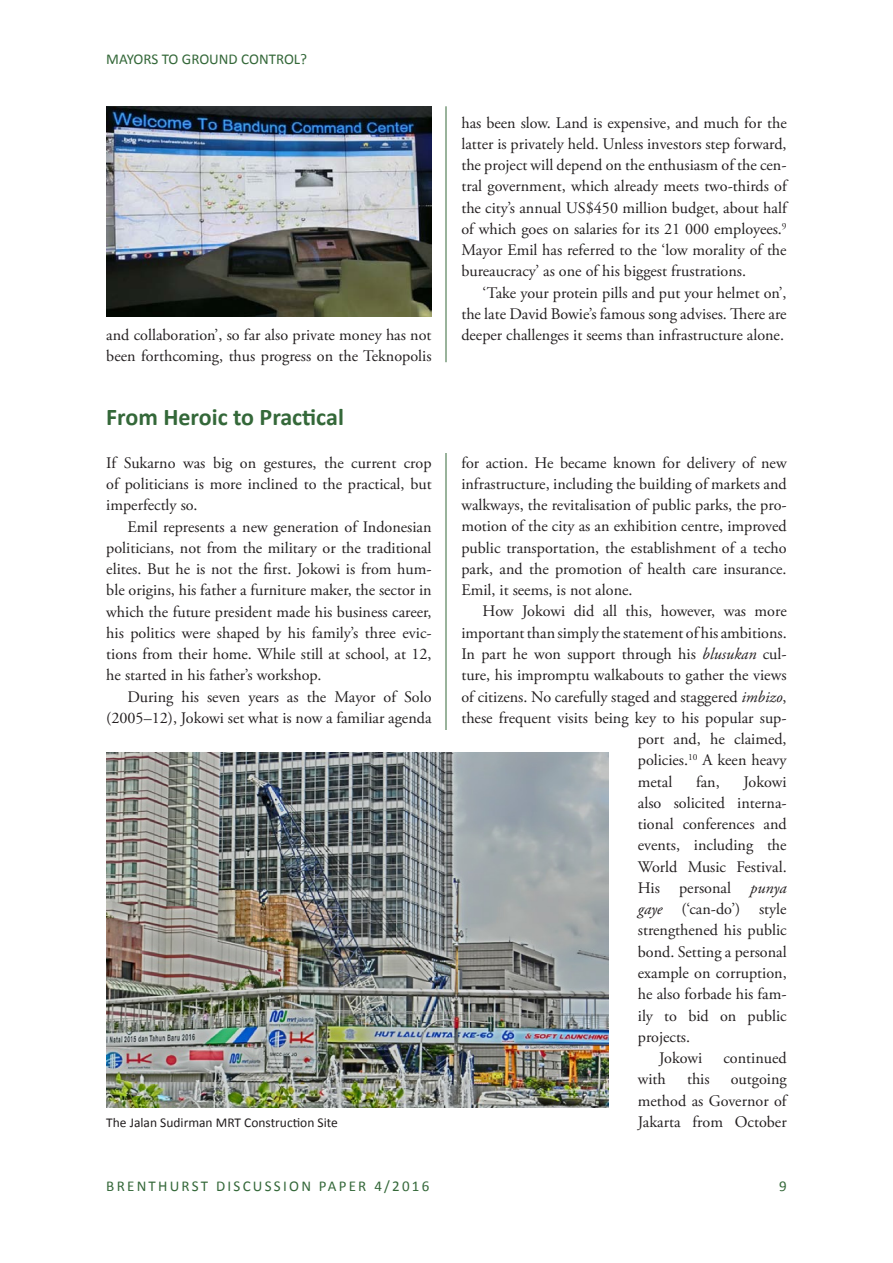
<style>
.page{position:relative;width:893px;height:1263px;background:#fff}
.page>*{position:absolute;margin:0;border:0;box-sizing:border-box;transform-origin:0 0}
.Body_Subhead_1{font:700 24px "Calibri";color:#346839}
.Body_Text{font:16.2px/21.3px "Adobe Garamond Pro";color:#231f20;text-align:justify}
.Body_First{font:16.2px/21.3px "Adobe Garamond Pro";color:#231f20;text-align:justify}
.t1{font:15px "Calibri";letter-spacing:.15em;color:#346839}
.t2{font:15px "Calibri";color:#346839}
.Body_Caption{font:13.5px "Calibri";color:#231f20}
.s1{font-style:italic}
</style>
<div class="page">
<hr style="left:445px;top:106px;width:1px;height:1021px;background:#346839">
<div style="left:106px;top:730px;width:532px;height:398px;background:#fff"></div>
<div style="left:106px;top:373px;width:681px;height:79px;background:#fff"></div>
<div style="left:438px;top:362px;width:17px;height:12px;background:#fff"></div>
<img style="left:106px;top:753px;width:502px;height:354px">
<img style="left:106px;top:106px;width:326px;height:211px">
<p class="t2" style="left:106px;top:49px;width:202px">MAYORS TO GROUND CONTROL?</p>
<p class="Body_Text" style="left:106px;top:325px;width:327px">and collaboration’, so far also private money has not been forthcoming, thus progress on the Teknopolis</p>
<p class="Body_Subhead_1" style="left:106px;top:402px;width:239px">From Heroic to Practical</p>
<p class="Body_First" style="left:106px;top:453px;width:327px">If Sukarno was big on gestures, the current crop of politicians is more inclined to the practical, but imperfectly so.</p>
<p class="Body_Text" style="left:106px;top:516px;width:327px;text-indent:21px">Emil represents a new generation of Indonesian politicians, not from the military or the traditional elites. But he is not the first. Jokowi is from hum&shy;ble origins, his father a furniture maker, the sector in which the future president made his business career, his politics were shaped by his family’s three evic&shy;tions from their home. While still at school, at 12, he started in his father’s workshop.</p>
<p class="Body_Text" style="left:106px;top:686px;width:327px;text-align:right">During his seven years as the Mayor of Solo (2005–12), Jokowi set what is now a familiar agenda</p>
<p class="Body_Caption" style="left:106px;top:1114px;width:233px">The Jalan Sudirman MRT Construction Site</p>
<p class="Body_Text" style="left:461px;top:112px;width:327px">has been slow. Land is expensive, and much for the latter is privately held. Unless investors step forward, the project will depend on the enthusiasm of the cen&shy;tral government, which already meets two-thirds of the city’s annual US$450 million budget, about half of which goes on salaries for its 21 000 employees.<sup>9<br></sup>Mayor Emil has referred to the ‘low morality of the bureaucracy’ as one of his biggest frustrations.</p>
<p class="Body_Text" style="left:461px;top:282px;width:327px;text-indent:21px">‘Take your protein pills and put your helmet on’, the late David Bowie’s famous song advises. There are deeper challenges it seems than infrastructure alone.</p>
<p class="Body_Text" style="left:461px;top:452px;width:327px">for action. He became known for delivery of new infrastructure, including the building of markets and walkways, the revitalisation of public parks, the pro&shy;motion of the city as an exhibition centre, improved public transportation, the establishment of a techo park, and the promotion of health care insurance.<br>Emil, it seems, is not alone.</p>
<p class="Body_Text" style="left:483px;top:601px;width:306px">How Jokowi did all this, however, was more</p>
<p class="Body_Text" style="left:461px;top:622px;width:327px">important than simply the statement of his ambitions.</p>
<p class="Body_Text" style="left:461px;top:644px;width:327px">In part he won support through his <span class="s1">blusukan</span> cul-</p>
<p class="Body_Text" style="left:461px;top:665px;width:327px">ture, his impromptu walkabouts to gather the views</p>
<p class="Body_Text" style="left:461px;top:686px;width:327px">of citizens. No carefully staged and staggered <span class="s1">imbizo</span>,</p>
<p class="Body_Text" style="left:461px;top:707px;width:327px">these frequent visits being key to his popular sup-</p>
<p class="Body_Text" style="left:638px;top:729px;width:150px">port and, he claimed,</p>
<p class="Body_Text" style="left:638px;top:750px;width:150px">policies.<sup>10</sup> A keen heavy</p>
<p class="Body_Text" style="left:638px;top:771px;width:36px">metal</p>
<p class="Body_Text" style="left:696px;top:771px;width:25px">fan,</p>
<p class="Body_Text" style="left:638px;top:771px;width:150px;text-indent:106px">Jokowi also solicited interna&shy;tional conferences and events, including the World Music Festival.<br>His personal <span class="s1">punya gaye</span> (‘can-do’) style strengthened his public bond. Setting a personal example on corruption, he also forbade his fam&shy;ily to bid on public projects.</p>
<p class="Body_Text" style="left:659px;top:1048px;width:45px">Jokowi</p>
<p class="Body_Text" style="left:723px;top:1048px;width:65px">continued</p>
<p class="Body_Text" style="left:638px;top:1069px;width:30px">with</p>
<p class="Body_Text" style="left:687px;top:1069px;width:24px">this</p>
<p class="Body_Text" style="left:638px;top:1069px;width:150px;text-indent:93px">outgoing method as Governor of Jakarta from October</p>
<p class="t1" style="left:106px;top:1176px;width:325px">BRENTHURST DISCUSSION PAPER 4/2016</p>
<p class="t1" style="left:779px;top:1176px;width:9px">9</p>
</div>
